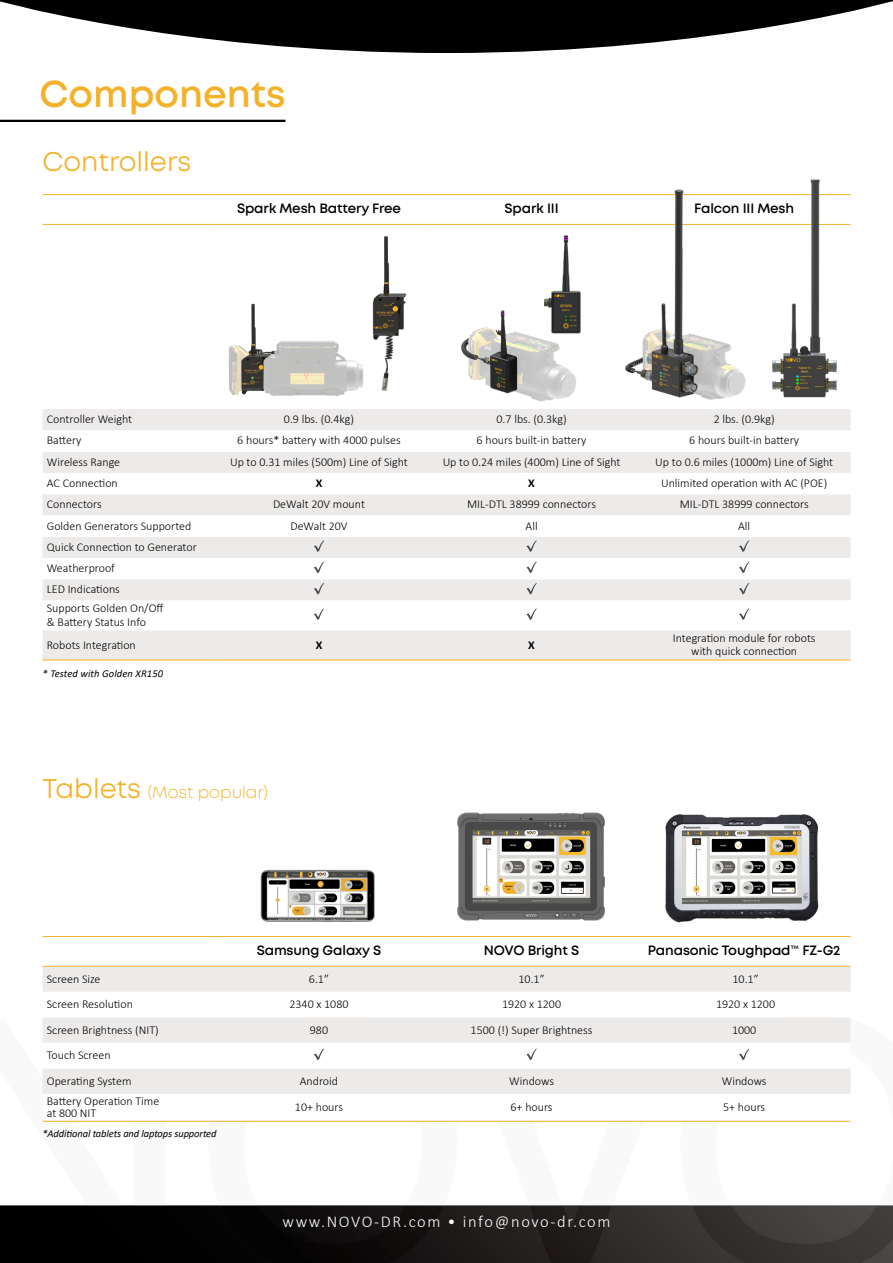
<style>
.page{position:relative;width:893px;height:1263px;background:#fff}
.page>*{position:absolute;margin:0;border:0;box-sizing:border-box;transform-origin:0 0}
.t1{font:600 37.5px "Mont";color:#f4b129}
.t2{font:27px "Mont";color:#f4b129}
.t3{font:300 16.5px "Calibri";letter-spacing:.1em;color:#fff}
.t4{font:300 16.5px "Mont";color:#f4b129}
.t5{font:600 13.5px "Mont";letter-spacing:-.01em;color:#000}
.t6{font:300 12px/21.3px "Calibri";color:#000}
.t7{font:700 12px "Calibri";color:#000}
.t8{font:italic 10.5px "Calibri";letter-spacing:-.01em;color:#000}
.t9{font:italic 10.5px "Calibri";letter-spacing:.01em;color:#000}
.s1{font-weight:400;font-size:27px}
</style>
<div class="page">
<img style="left:0;top:1018px;width:893px;height:245px">
<img style="left:665px;top:814px;width:154px;height:109px">
<div style="left:43px;top:967px;width:807px;height:25px;background:#edebea"></div>
<svg style="left:43px;top:1017px;width:807px;height:104px"></svg>
<hr style="left:43px;top:936px;width:170px;height:1px;background:#f4b129">
<hr style="left:638px;top:936px;width:212px;height:1px;background:#f4b129">
<hr style="left:43px;top:966px;width:170px;height:1px;background:#f4b129">
<hr style="left:638px;top:966px;width:212px;height:1px;background:#f4b129">
<hr style="left:213px;top:936px;width:212px;height:1px;background:#f4b129">
<hr style="left:425px;top:936px;width:213px;height:1px;background:#f4b129">
<hr style="left:213px;top:966px;width:212px;height:1px;background:#f4b129">
<hr style="left:425px;top:966px;width:213px;height:1px;background:#f4b129">
<hr style="left:43px;top:1121px;width:170px;height:1px;background:#f4b129">
<hr style="left:213px;top:1121px;width:212px;height:1px;background:#f4b129">
<hr style="left:425px;top:1121px;width:213px;height:1px;background:#f4b129">
<hr style="left:638px;top:1121px;width:212px;height:1px;background:#f4b129">
<svg style="left:314px;top:1048px;width:10px;height:12px"></svg>
<svg style="left:526px;top:1048px;width:11px;height:12px"></svg>
<svg style="left:739px;top:1048px;width:11px;height:12px"></svg>
<img style="left:260px;top:869px;width:115px;height:53px">
<img style="left:457px;top:812px;width:148px;height:109px">
<svg style="left:0;top:0;width:893px;height:53px;fill:#000"></svg>
<hr style="left:0;top:120px;width:286px;height:2px;background:#000">
<div style="left:43px;top:409px;width:807px;height:251px;background:#edebea"></div>
<svg style="left:43px;top:430px;width:807px;height:200px"></svg>
<hr style="left:43px;top:194px;width:170px;height:1px;background:#f4b129">
<hr style="left:638px;top:194px;width:212px;height:1px;background:#f4b129">
<hr style="left:43px;top:224px;width:170px;height:1px;background:#f4b129">
<hr style="left:638px;top:224px;width:212px;height:1px;background:#f4b129">
<hr style="left:213px;top:194px;width:212px;height:1px;background:#f4b129">
<hr style="left:425px;top:194px;width:213px;height:1px;background:#f4b129">
<hr style="left:213px;top:224px;width:212px;height:1px;background:#f4b129">
<hr style="left:425px;top:224px;width:213px;height:1px;background:#f4b129">
<hr style="left:43px;top:660px;width:170px;height:1px;background:#f4b129">
<hr style="left:213px;top:660px;width:212px;height:1px;background:#f4b129">
<hr style="left:425px;top:660px;width:213px;height:1px;background:#f4b129">
<hr style="left:638px;top:660px;width:212px;height:1px;background:#f4b129">
<svg style="left:314px;top:540px;width:10px;height:12px"></svg>
<svg style="left:526px;top:540px;width:11px;height:12px"></svg>
<svg style="left:739px;top:540px;width:11px;height:12px"></svg>
<svg style="left:314px;top:561px;width:10px;height:12px"></svg>
<svg style="left:526px;top:561px;width:11px;height:12px"></svg>
<svg style="left:739px;top:561px;width:11px;height:12px"></svg>
<svg style="left:314px;top:582px;width:10px;height:13px"></svg>
<svg style="left:526px;top:582px;width:11px;height:13px"></svg>
<svg style="left:739px;top:582px;width:11px;height:13px"></svg>
<svg style="left:314px;top:608px;width:10px;height:12px"></svg>
<svg style="left:526px;top:608px;width:11px;height:12px"></svg>
<svg style="left:739px;top:608px;width:11px;height:12px"></svg>
<img style="left:544px;top:224px;width:55px;height:82px">
<img style="left:461px;top:306px;width:120px;height:96px">
<img style="left:768px;top:179px;width:73px;height:219px">
<img style="left:372px;top:236px;width:35px;height:155px">
<img style="left:228px;top:303px;width:136px;height:94px">
<img style="left:618px;top:189px;width:134px;height:211px">
<h1 class="t1" style="left:40px;top:70px;width:247px">Components</h1>
<h2 class="t2" style="left:43px;top:144px;width:150px">Controllers</h2>
<p class="t5" style="left:237px;top:200px;width:165px">Spark Mesh Battery Free</p>
<p class="t5" style="left:505px;top:200px;width:56px">Spark III</p>
<p class="t5" style="left:694px;top:200px;width:101px">Falcon III Mesh</p>
<p class="t6" style="left:47px;top:408px;width:87px">Controller Weight</p>
<p class="t6" style="left:284px;top:408px;width:72px">0.9 lbs. (0.4kg)</p>
<p class="t6" style="left:497px;top:408px;width:72px">0.7 lbs. (0.3kg)</p>
<p class="t6" style="left:714px;top:408px;width:63px">2 lbs. (0.9kg)</p>
<p class="t6" style="left:47px;top:430px;width:36px">Battery</p>
<p class="t6" style="left:237px;top:430px;width:165px">6 hours* battery with 4000 pulses</p>
<p class="t6" style="left:477px;top:430px;width:111px">6 hours built-in battery</p>
<p class="t6" style="left:689px;top:430px;width:111px">6 hours built-in battery</p>
<p class="t6" style="left:47px;top:451px;width:75px">Wireless Range</p>
<p class="t6" style="left:230px;top:451px;width:179px">Up to 0.31 miles (500m) Line of Sight</p>
<p class="t6" style="left:443px;top:451px;width:179px">Up to 0.24 miles (400m) Line of Sight</p>
<p class="t6" style="left:655px;top:451px;width:179px">Up to 0.6 miles (1000m) Line of Sight</p>
<p class="t6" style="left:47px;top:472px;width:73px">AC Connection</p>
<p class="t7" style="left:316px;top:474px;width:8px">X</p>
<p class="t7" style="left:528px;top:474px;width:8px">X</p>
<p class="t6" style="left:661px;top:472px;width:168px">Unlimited operation with AC (POE)</p>
<p class="t6" style="left:47px;top:493px;width:56px">Connectors</p>
<p class="t6" style="left:273px;top:493px;width:93px">DeWalt 20V mount</p>
<p class="t6" style="left:467px;top:493px;width:130px">MIL-DTL 38999 connectors</p>
<p class="t6" style="left:680px;top:493px;width:130px">MIL-DTL 38999 connectors</p>
<p class="t6" style="left:47px;top:515px;width:146px">Golden Generators Supported</p>
<p class="t6" style="left:290px;top:515px;width:59px">DeWalt 20V</p>
<p class="t6" style="left:526px;top:515px;width:14px">All</p>
<p class="t6" style="left:738px;top:515px;width:14px">All</p>
<p class="t6" style="left:47px;top:536px;width:151px">Quick Connection to Generator<br>Weatherproof<br>LED Indications</p>
<p class="t6" style="left:47px;top:601px;width:118px;line-height:13.5px">Supports Golden On/Off &amp; Battery Status Info</p>
<p class="t6" style="left:47px;top:634px;width:91px">Robots Integration</p>
<p class="t7" style="left:316px;top:636px;width:8px">X</p>
<p class="t7" style="left:528px;top:636px;width:8px">X</p>
<p class="t6" style="left:673px;top:631px;width:144px;line-height:13.5px;text-align:center">Integration module for robots with quick connection</p>
<p class="t9" style="left:43px;top:666px;width:122px">* Tested with Golden XR150</p>
<h3 class="t4" style="left:43px;top:782px;width:227px"><span class="s1">Tablets</span> (Most popular)</h3>
<p class="t5" style="left:257px;top:942px;width:126px">Samsung Galaxy S</p>
<p class="t5" style="left:484px;top:942px;width:97px">NOVO Bright S</p>
<p class="t5" style="left:648px;top:942px;width:194px">Panasonic Toughpad™ FZ-G2</p>
<p class="t6" style="left:47px;top:968px;width:55px">Screen Size</p>
<p class="t6" style="left:309px;top:968px;width:22px">6.1”</p>
<p class="t6" style="left:519px;top:968px;width:28px">10.1”</p>
<p class="t6" style="left:732px;top:968px;width:28px">10.1”</p>
<p class="t6" style="left:47px;top:993px;width:88px">Screen Resolution</p>
<p class="t6" style="left:289px;top:993px;width:61px">2340 x 1080</p>
<p class="t6" style="left:502px;top:993px;width:61px">1920 x 1200</p>
<p class="t6" style="left:716px;top:993px;width:61px">1920 x 1200</p>
<p class="t6" style="left:47px;top:1019px;width:113px">Screen Brightness (NIT)</p>
<p class="t6" style="left:310px;top:1019px;width:20px">980</p>
<p class="t6" style="left:471px;top:1019px;width:123px">1500 (!) Super Brightness</p>
<p class="t6" style="left:732px;top:1019px;width:26px">1000</p>
<p class="t6" style="left:47px;top:1042px;width:86px;line-height:25.5px">Touch Screen<br>Operating System</p>
<p class="t6" style="left:300px;top:1070px;width:40px">Android</p>
<p class="t6" style="left:509px;top:1070px;width:46px">Windows</p>
<p class="t6" style="left:722px;top:1070px;width:46px">Windows</p>
<p class="t6" style="left:47px;top:1095px;width:114px;line-height:12px">Battery Operation Time at 800 NIT</p>
<p class="t6" style="left:295px;top:1096px;width:50px">10+ hours</p>
<p class="t6" style="left:511px;top:1096px;width:44px">6+ hours</p>
<p class="t6" style="left:723px;top:1096px;width:44px">5+ hours</p>
<p class="t8" style="left:43px;top:1126px;width:176px">*Additional tablets and laptops supported</p>
<h3 class="t3" style="left:282px;top:1211px;width:330px">www.NOVO-DR.com • info@novo-dr.com</h3>
</div>
